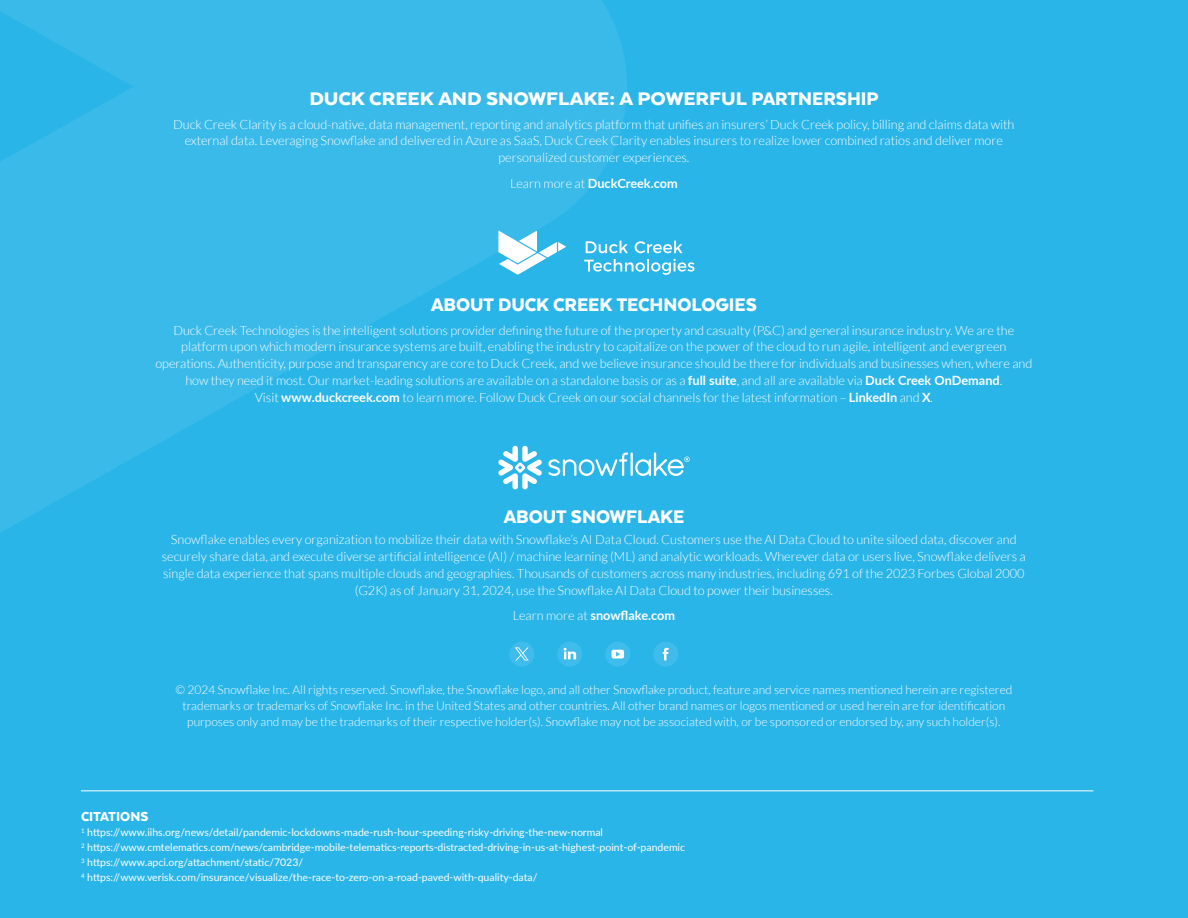
<style>
.page{position:relative;width:1188px;height:918px;background:#29b5e8}
.page>*{position:absolute;margin:0;border:0;box-sizing:border-box;transform-origin:0 0}
.t1{font:900 21px "Texta";letter-spacing:-.005em;color:#fff;scale:1.09 1}
.t2{font:900 21px "Texta";letter-spacing:-.005em;color:#fff}
.t3{font:900 15px "Texta";color:#fff}
.t4{font:300 12.75px/16.8px "Lato";letter-spacing:-.005em;color:#fff;text-align:center}
.t5{font:700 12.75px "Lato";color:#fff}
.t6{font:300 12px/15.8px "Lato";color:#fff;text-align:center}
.t7{font:10.5px/15px "Lato";color:#fff}
.s1{font-weight:300}
.s2{font-weight:700}
</style>
<div class="page">
<svg style="left:0;top:0;width:628px;height:533px;fill:#39bae9"></svg>
<svg style="left:498px;top:231px;width:68px;height:44px"></svg>
<svg style="left:586px;top:241px;width:42px;height:12px"></svg>
<svg style="left:635px;top:241px;width:48px;height:12px"></svg>
<svg style="left:584px;top:259px;width:111px;height:16px"></svg>
<svg style="left:498px;top:446px;width:192px;height:43px"></svg>
<div style="left:509px;top:642px;width:25px;height:25px;background:#3fbceb;border-radius:50%"></div>
<div style="left:653px;top:642px;width:25px;height:25px;background:#3fbceb;border-radius:12px"></div>
<svg style="left:663px;top:648px;width:6px;height:12px"></svg>
<div style="left:557px;top:642px;width:25px;height:25px;background:#3fbceb;border-radius:50%"></div>
<svg style="left:564px;top:648px;width:12px;height:11px"></svg>
<div style="left:605px;top:642px;width:25px;height:25px;background:#3fbceb;border-radius:50%"></div>
<svg style="left:612px;top:650px;width:12px;height:9px"></svg>
<svg style="left:515px;top:647px;width:14px;height:14px"></svg>
<hr style="left:81px;top:791px;width:1013px;height:1px;background:#fff">
<h1 class="t1" style="left:310px;top:86px;width:524px">DUCK CREEK AND SNOWFLAKE: A POWERFUL PARTNERSHIP</h1>
<p class="t4" style="left:173px;top:116px;width:843px">Duck Creek Clarity is a cloud-native, data management, reporting and analytics platform that unifies an insurers’ Duck Creek policy, billing and claims data with external data. Leveraging Snowflake and delivered in Azure as SaaS, Duck Creek Clarity enables insurers to realize lower combined ratios and deliver more personalized customer experiences.</p>
<p class="t5" style="left:510px;top:174px;width:169px"><span class="s1">Learn more at</span> DuckCreek.com</p>
<h1 class="t2" style="left:431px;top:291px;width:327px">ABOUT DUCK CREEK TECHNOLOGIES</h1>
<p class="t4" style="left:155px;top:322px;width:878px">Duck Creek Technologies is the intelligent solutions provider defining the future of the property and casualty (P&amp;C) and general insurance industry. We are the platform upon which modern insurance systems are built, enabling the industry to capitalize on the power of the cloud to run agile, intelligent and evergreen operations. Authenticity, purpose and transparency are core to Duck Creek, and we believe insurance should be there for individuals and businesses when, where and how they need it most. Our market-leading solutions are available on a standalone basis or as a <span class="s2">full suite</span>, and all are available via <span class="s2">Duck Creek OnDemand</span>.<br>Visit <span class="s2">www.duckcreek.com</span> to learn more. Follow Duck Creek on our social channels for the latest information – <span class="s2">LinkedIn</span> and <span class="s2">X</span>.</p>
<h1 class="t2" style="left:504px;top:503px;width:182px">ABOUT SNOWFLAKE</h1>
<p class="t4" style="left:162px;top:531px;width:865px">Snowflake enables every organization to mobilize their data with Snowflake’s AI Data Cloud. Customers use the AI Data Cloud to unite siloed data, discover and securely share data, and execute diverse artificial intelligence (AI) / machine learning (ML) and analytic workloads. Wherever data or users live, Snowflake delivers a single data experience that spans multiple clouds and geographies. Thousands of customers across many industries, including 691 of the 2023 Forbes Global 2000 (G2K) as of January 31, 2024, use the Snowflake AI Data Cloud to power their businesses.</p>
<p class="t5" style="left:513px;top:606px;width:164px"><span class="s1">Learn more at</span> snowflake.com</p>
<p class="t6" style="left:175px;top:682px;width:838px">© 2024 Snowflake Inc. All rights reserved. Snowflake, the Snowflake logo, and all other Snowflake product, feature and service names mentioned herein are registered trademarks or trademarks of Snowflake Inc. in the United States and other countries. All other brand names or logos mentioned or used herein are for identification purposes only and may be the trademarks of their respective holder(s). Snowflake may not be associated with, or be sponsored or endorsed by, any such holder(s).</p>
<p class="t3" style="left:81px;top:807px;width:69px">CITATIONS</p>
<p class="t7" style="left:81px;top:824px;width:606px"><sup>1</sup> https://www.iihs.org/news/detail/pandemic-lockdowns-made-rush-hour-speeding-risky-driving-the-new-normal<br><sup>2</sup> https://www.cmtelematics.com/news/cambridge-mobile-telematics-reports-distracted-driving-in-us-at-highest-point-of-pandemic <sup>3</sup> https://www.apci.org/attachment/static/7023/<br><sup>4</sup> https://www.verisk.com/insurance/visualize/the-race-to-zero-on-a-road-paved-with-quality-data/</p>
</div>
